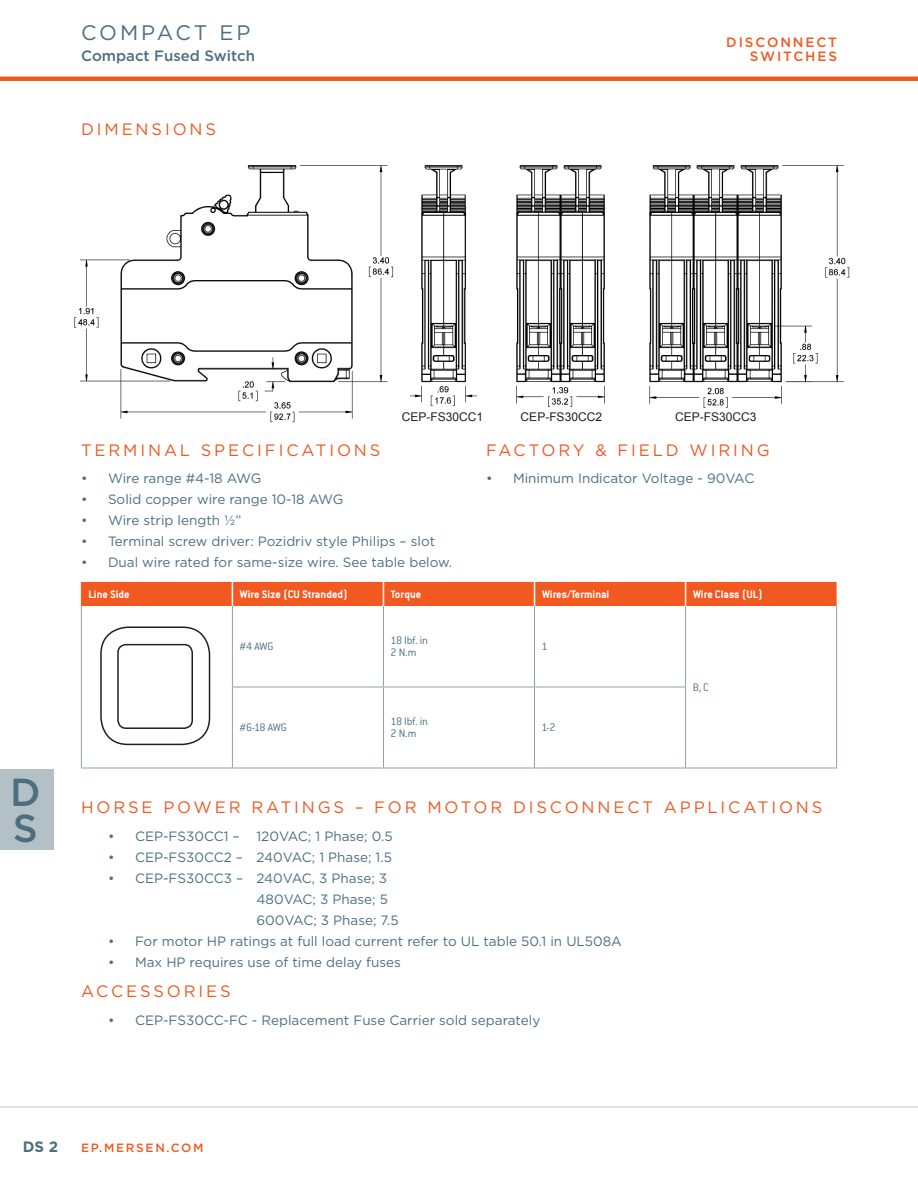
<style>
.page{position:relative;width:918px;height:1188px;background:#fff}
.page>*{position:absolute;margin:0;border:0;box-sizing:border-box;transform-origin:0 0}
.t1{font:500 39px/36px "Gotham";color:#4b6f7f}
.NEW_Page_Header{font:21px "Gotham";letter-spacing:.14em;color:#4b6f7f}
.NEW_Subhead{font:16.5px "Gotham";letter-spacing:.175em;color:#f15921}
.NEW_Product_MSL_Desc{font:500 15px "Gotham";color:#4b6f7f}
.t2{font:700 15px "Gotham";color:#4b6f7f}
.Bulleted_Body_Copy{font:13.5px "Gotham";color:#4b6f7f}
.t3{font:500 13.5px/13.5px "Gotham";letter-spacing:.14em;color:#f15921;text-align:right}
.NEW_Table_header{font:700 12px "Conduit ITC Std";color:#fff}
.NEW_Table_text{font:300 12px "Conduit ITC Std";letter-spacing:-.01em;color:#4b6f7f}
.Indented_text{font:12px "Arial";color:#231f20}
.t4{font:500 12px "Gotham";letter-spacing:.14em;color:#f15921}
</style>
<div class="page">
<div style="left:0;top:76px;width:918px;height:5px;background:#f15921"></div>
<hr style="left:0;top:1107px;width:918px;height:1px;background:#c0cace">
<div style="left:0;top:770px;width:54px;height:80px;background:#b3c0c6"></div>
<img style="left:74px;top:165px;width:776px;height:258px">
<hr style="left:81px;top:606px;width:1px;height:81px;background:#8ba2aa">
<hr style="left:232px;top:606px;width:1px;height:81px;background:#8ba2aa">
<hr style="left:383px;top:606px;width:1px;height:81px;background:#8ba2aa">
<hr style="left:534px;top:606px;width:1px;height:81px;background:#8ba2aa">
<hr style="left:685px;top:606px;width:1px;height:81px;background:#8ba2aa">
<hr style="left:836px;top:606px;width:1px;height:81px;background:#8ba2aa">
<hr style="left:81px;top:687px;width:1px;height:81px;background:#8ba2aa">
<hr style="left:232px;top:687px;width:1px;height:81px;background:#8ba2aa">
<hr style="left:383px;top:687px;width:152px;height:1px;background:#8ba2aa">
<hr style="left:383px;top:687px;width:1px;height:81px;background:#8ba2aa">
<hr style="left:535px;top:687px;width:151px;height:1px;background:#8ba2aa">
<hr style="left:534px;top:687px;width:1px;height:81px;background:#8ba2aa">
<hr style="left:685px;top:687px;width:1px;height:81px;background:#8ba2aa">
<hr style="left:836px;top:687px;width:1px;height:81px;background:#8ba2aa">
<hr style="left:81px;top:768px;width:151px;height:1px;background:#8ba2aa">
<hr style="left:383px;top:768px;width:152px;height:1px;background:#8ba2aa">
<hr style="left:535px;top:768px;width:151px;height:1px;background:#8ba2aa">
<hr style="left:686px;top:768px;width:151px;height:1px;background:#8ba2aa">
<div style="left:81px;top:582px;width:756px;height:24px;background:#f15921"></div>
<hr style="left:232px;top:687px;width:151px;height:1px;background:#8ba2aa">
<hr style="left:232px;top:768px;width:151px;height:1px;background:#8ba2aa">
<div style="left:100px;top:626px;width:110px;height:119px;border:2px solid #231f20;border-radius:27px"></div>
<div style="left:117px;top:644px;width:76px;height:85px;border:2px solid #231f20;border-radius:8px"></div>
<div style="left:669px;top:412px;width:94px;height:15px;background:#fff"></div>
<div style="left:514px;top:412px;width:94px;height:16px;background:#fff"></div>
<div style="left:396px;top:412px;width:93px;height:16px;background:#fff"></div>
<p class="NEW_Page_Header" style="left:81px;top:19px;width:171px">COMPACT EP</p>
<p class="NEW_Product_MSL_Desc" style="left:81px;top:45px;width:175px">Compact Fused Switch</p>
<p class="NEW_Subhead" style="left:81px;top:118px;width:137px">DIMENSIONS</p>
<p class="t3" style="left:726px;top:35px;width:112px">DISCONNECT<br>SWITCHES</p>
<p class="Indented_text" style="left:402px;top:409px;width:83px">CEP-FS30CC1</p>
<p class="Indented_text" style="left:521px;top:409px;width:83px">CEP-FS30CC2</p>
<p class="Indented_text" style="left:675px;top:409px;width:83px">CEP-FS30CC3</p>
<p class="NEW_Subhead" style="left:81px;top:439px;width:301px">TERMINAL SPECIFICATIONS</p>
<p class="Bulleted_Body_Copy" style="left:81px;top:470px;width:182px">• Wire range #4-18 AWG</p>
<p class="Bulleted_Body_Copy" style="left:81px;top:491px;width:264px">• Solid copper wire range 10-18 AWG</p>
<p class="Bulleted_Body_Copy" style="left:81px;top:512px;width:162px">• Wire strip length ½”</p>
<p class="Bulleted_Body_Copy" style="left:81px;top:533px;width:356px">• Terminal screw driver: Pozidriv style Philips – slot</p>
<p class="Bulleted_Body_Copy" style="left:81px;top:554px;width:373px">• Dual wire rated for same-size wire. See table below.</p>
<p class="NEW_Subhead" style="left:486px;top:439px;width:285px">FACTORY &amp; FIELD WIRING</p>
<p class="Bulleted_Body_Copy" style="left:486px;top:470px;width:270px">• Minimum Indicator Voltage - 90VAC</p>
<p class="NEW_Table_header" style="left:88px;top:587px;width:43px">Line Side</p>
<p class="NEW_Table_header" style="left:240px;top:587px;width:110px">Wire Size (CU Stranded)</p>
<p class="NEW_Table_header" style="left:391px;top:587px;width:32px">Torque</p>
<p class="NEW_Table_header" style="left:542px;top:587px;width:69px">Wires/Terminal</p>
<p class="NEW_Table_header" style="left:693px;top:587px;width:71px">Wire Class (UL)</p>
<h1 class="t1" style="left:10px;top:774px;width:32px">D<br>S</h1>
<p class="NEW_Table_text" style="left:240px;top:639px;width:35px">#4 AWG</p>
<p class="NEW_Table_text" style="left:240px;top:720px;width:49px">#6-18 AWG</p>
<p class="NEW_Table_text" style="left:391px;top:633px;width:39px">18 lbf. in</p>
<p class="NEW_Table_text" style="left:391px;top:645px;width:27px">2 N.m</p>
<p class="NEW_Table_text" style="left:391px;top:714px;width:39px">18 lbf. in</p>
<p class="NEW_Table_text" style="left:391px;top:726px;width:27px">2 N.m</p>
<p class="NEW_Table_text" style="left:542px;top:639px;width:8px">1</p>
<p class="NEW_Table_text" style="left:542px;top:720px;width:16px">1-2</p>
<p class="NEW_Table_text" style="left:693px;top:680px;width:18px">B, C</p>
<p class="NEW_Subhead" style="left:81px;top:797px;width:743px">HORSE POWER RATINGS – FOR MOTOR DISCONNECT APPLICATIONS</p>
<p class="Bulleted_Body_Copy" style="left:108px;top:827px;width:286px">• CEP-FS30CC1 – 120VAC; 1 Phase; 0.5</p>
<p class="Bulleted_Body_Copy" style="left:108px;top:848px;width:285px">• CEP-FS30CC2 – 240VAC; 1 Phase; 1.5</p>
<p class="Bulleted_Body_Copy" style="left:108px;top:869px;width:281px">• CEP-FS30CC3 – 240VAC, 3 Phase; 3</p>
<p class="Bulleted_Body_Copy" style="left:256px;top:890px;width:133px">480VAC; 3 Phase; 5</p>
<p class="Bulleted_Body_Copy" style="left:256px;top:911px;width:144px">600VAC; 3 Phase; 7.5</p>
<p class="Bulleted_Body_Copy" style="left:108px;top:932px;width:515px">• For motor HP ratings at full load current refer to UL table 50.1 in UL508A</p>
<p class="Bulleted_Body_Copy" style="left:108px;top:953px;width:295px">• Max HP requires use of time delay fuses</p>
<p class="NEW_Subhead" style="left:81px;top:981px;width:151px">ACCESSORIES</p>
<p class="Bulleted_Body_Copy" style="left:108px;top:1012px;width:434px">• CEP-FS30CC-FC - Replacement Fuse Carrier sold separately</p>
<p class="t2" style="left:23px;top:1137px;width:37px">DS 2</p>
<p class="t4" style="left:81px;top:1140px;width:124px">EP.MERSEN.COM</p>
</div>
